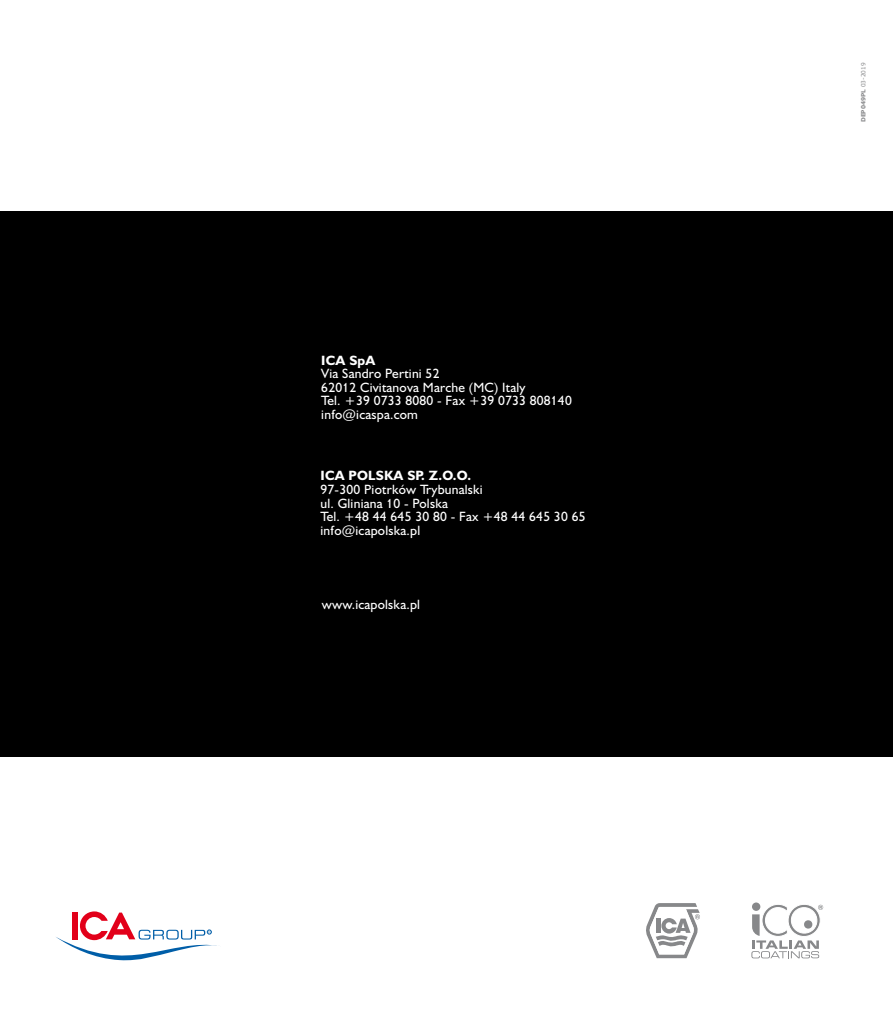
<style>
.page{position:relative;width:893px;height:1021px;background:#fff}
.page>*{position:absolute;margin:0;border:0;box-sizing:border-box;transform-origin:0 0}
.t1{font:13.5px/13.5px "Human 521 E3";letter-spacing:.015em;color:#fff}
.t2{font:700 13.5px "Human 521 E3";letter-spacing:.015em;color:#fff}
.t3{font:700 5.7px "Verdana";color:#87888a}
.s1{font-weight:400}
</style>
<div class="page">
<svg style="left:646px;top:903px;width:54px;height:55px"></svg>
<svg style="left:751px;top:902px;width:72px;height:56px"></svg>
<svg style="left:56px;top:911px;width:161px;height:50px"></svg>
<div style="left:0;top:211px;width:893px;height:545px;background:#000"></div>
<p class="t2" style="left:321px;top:351px;width:55px">ICA SpA</p>
<p class="t1" style="left:321px;top:366px;width:252px">Via Sandro Pertini 52<br>62012 Civitanova Marche (MC) Italy<br>Tel. +39 0733 8080 - Fax +39 0733 808140 info@icaspa.com</p>
<p class="t2" style="left:321px;top:467px;width:152px">ICA POLSKA SP. Z.O.O.</p>
<p class="t1" style="left:321px;top:482px;width:266px">97-300 Piotrków Trybunalski<br>ul. Gliniana 10 - Polska<br>Tel. +48 44 645 30 80 - Fax +48 44 645 30 65 info@icapolska.pl</p>
<p class="t1" style="left:322px;top:597px;width:100px">www.icapolska.pl</p>
<p class="t3" style="left:859px;top:122px;width:61px;rotate:-90deg">DEP049PL <span class="s1">03-2019</span></p>
</div>
